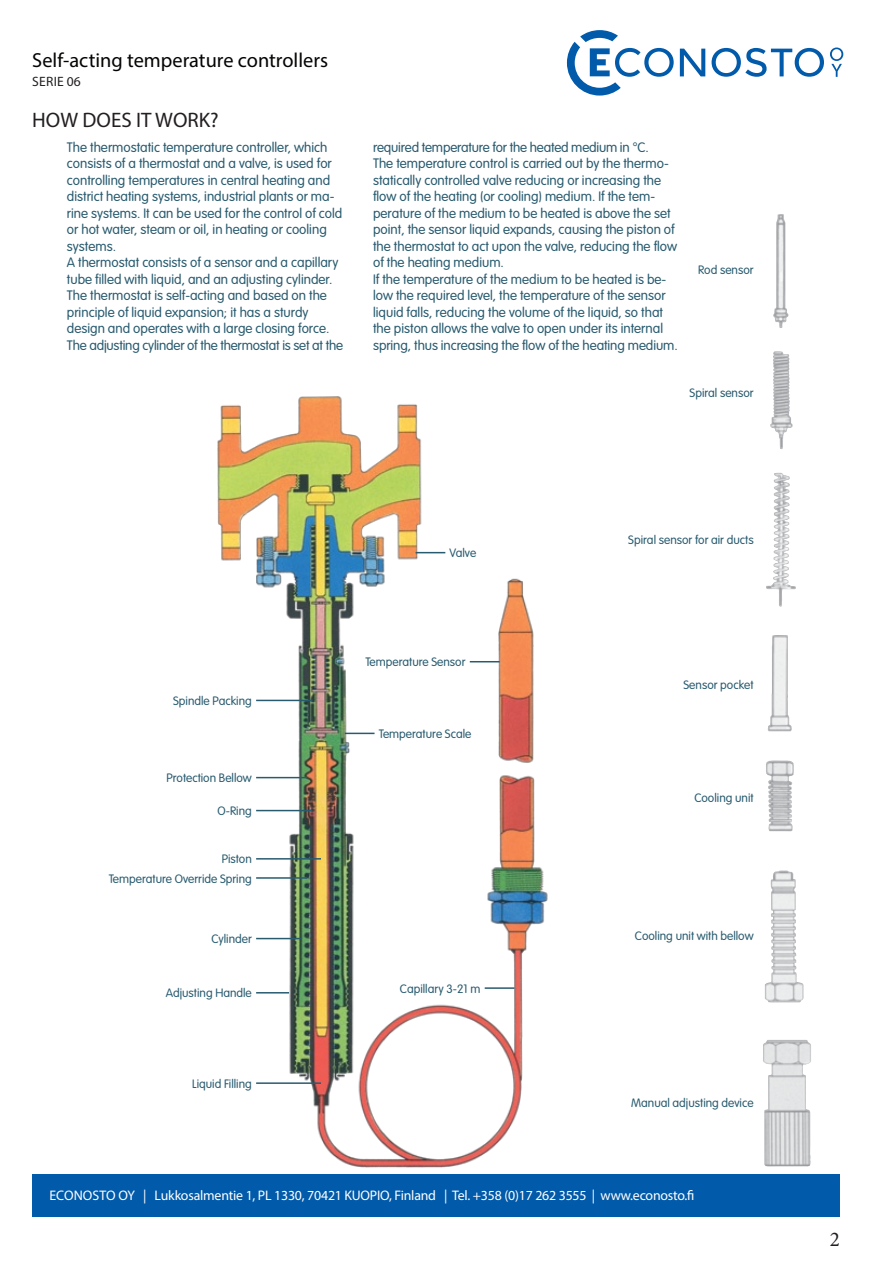
<style>
.page{position:relative;width:893px;height:1263px;background:#fff}
.page>*{position:absolute;margin:0;border:0;box-sizing:border-box;transform-origin:0 0}
.t1{font:21px "Myriad Pro";color:#231f20}
.t2{font:21px "Minion Pro";color:#231f20}
.t3{font:20.4px "Myriad Pro";color:#040503}
.t4{font:13.8px "Myriad Pro";letter-spacing:-.015em;color:#fff}
.t5{font:300 13.5px/16.5px "VAG Rounded";color:#295b6f}
.t6{font:13.5px "Myriad Pro";letter-spacing:.02em;color:#231f20}
.t7{font:300 12px/19.2px "VAG Rounded";color:#295b6f;text-align:right}
</style>
<div class="page">
<svg style="left:830px;top:48px;width:13px;height:29px"></svg>
<svg style="left:680px;top:49px;width:25px;height:27px"></svg>
<svg style="left:712px;top:48px;width:112px;height:29px"></svg>
<svg style="left:567px;top:30px;width:107px;height:66px"></svg>
<div style="left:32px;top:1174px;width:808px;height:42px;background:#015aaa"></div>
<img style="left:217px;top:396px;width:331px;height:772px">
<svg style="left:416px;top:552px;width:29px;height:1px"></svg>
<hr style="left:345px;top:733px;width:30px;height:1px;background:#295b6f">
<hr style="left:470px;top:661px;width:30px;height:1px;background:#295b6f">
<hr style="left:256px;top:700px;width:56px;height:1px;background:#295b6f">
<hr style="left:256px;top:777px;width:51px;height:1px;background:#295b6f">
<hr style="left:256px;top:810px;width:56px;height:1px;background:#295b6f">
<hr style="left:256px;top:858px;width:65px;height:1px;background:#295b6f">
<hr style="left:256px;top:877px;width:51px;height:2px;background:#295b6f">
<hr style="left:256px;top:938px;width:45px;height:1px;background:#295b6f">
<hr style="left:256px;top:992px;width:33px;height:1px;background:#295b6f">
<hr style="left:256px;top:1082px;width:65px;height:2px;background:#295b6f">
<hr style="left:485px;top:987px;width:29px;height:2px;background:#295b6f">
<img style="left:770px;top:214px;width:18px;height:235px">
<p class="t3" style="left:32px;top:47px;width:297px">Self-acting temperature controllers</p>
<p class="t6" style="left:32px;top:73px;width:50px">SERIE 06</p>
<p class="t1" style="left:32px;top:107px;width:188px">HOW DOES IT WORK?</p>
<p class="t5" style="left:67px;top:139px;width:278px">The thermostatic temperature controller, which consists of a thermostat and a valve, is used for controlling temperatures in central heating and district heating systems, industrial plants or ma&shy;rine systems. It can be used for the control of cold or hot water, steam or oil, in heating or cooling systems.<br>A thermostat consists of a sensor and a capillary tube filled with liquid, and an adjusting cylinder.<br>The thermostat is self-acting and based on the principle of liquid expansion; it has a sturdy design and operates with a large closing force.<br>The adjusting cylinder of the thermostat is set at the</p>
<p class="t5" style="left:373px;top:139px;width:306px">required temperature for the heated medium in °C.<br>The temperature control is carried out by the thermo&shy;statically controlled valve reducing or increasing the flow of the heating (or cooling) medium. If the tem&shy;perature of the medium to be heated is above the set point, the sensor liquid expands, causing the piston of the thermostat to act upon the valve, reducing the flow of the heating medium.<br>If the temperature of the medium to be heated is be&shy;low the required level, the temperature of the sensor liquid falls, reducing the volume of the liquid, so that the piston allows the valve to open under its internal spring, thus increasing the flow of the heating medium.</p>
<p class="t7" style="left:698px;top:261px;width:57px">Rod sensor</p>
<p class="t7" style="left:690px;top:384px;width:66px">Spiral sensor</p>
<p class="t7" style="left:173px;top:692px;width:80px">Spindle Packing</p>
<p class="t7" style="left:167px;top:769px;width:87px">Protection Bellow</p>
<p class="t7" style="left:218px;top:802px;width:36px">O-Ring</p>
<p class="t7" style="left:109px;top:850px;width:145px">Piston<br>Temperature Override Spring</p>
<p class="t7" style="left:211px;top:930px;width:42px">Cylinder</p>
<p class="t7" style="left:166px;top:984px;width:88px">Adjusting Handle</p>
<p class="t7" style="left:192px;top:1074px;width:61px">Liquid Filling</p>
<p class="t7" style="left:450px;top:544px;width:28px">Valve</p>
<p class="t7" style="left:365px;top:653px;width:102px">Temperature Sensor</p>
<p class="t7" style="left:379px;top:724px;width:94px">Temperature Scale</p>
<p class="t7" style="left:400px;top:979px;width:82px">Capillary 3-21 m</p>
<p class="t7" style="left:628px;top:531px;width:127px">Spiral sensor for air ducts</p>
<p class="t7" style="left:683px;top:676px;width:72px">Sensor pocket</p>
<p class="t7" style="left:694px;top:789px;width:61px">Cooling unit</p>
<p class="t7" style="left:635px;top:927px;width:120px">Cooling unit with bellow</p>
<p class="t7" style="left:631px;top:1094px;width:124px">Manual adjusting device</p>
<p class="t4" style="left:49px;top:1187px;width:647px">ECONOSTO OY | Lukkosalmentie 1, PL 1330, 70421 KUOPIO, Finland | Tel. +358 (0)17 262 3555 | www.econosto.fi</p>
<p class="t2" style="left:830px;top:1225px;width:12px">2</p>
</div>
